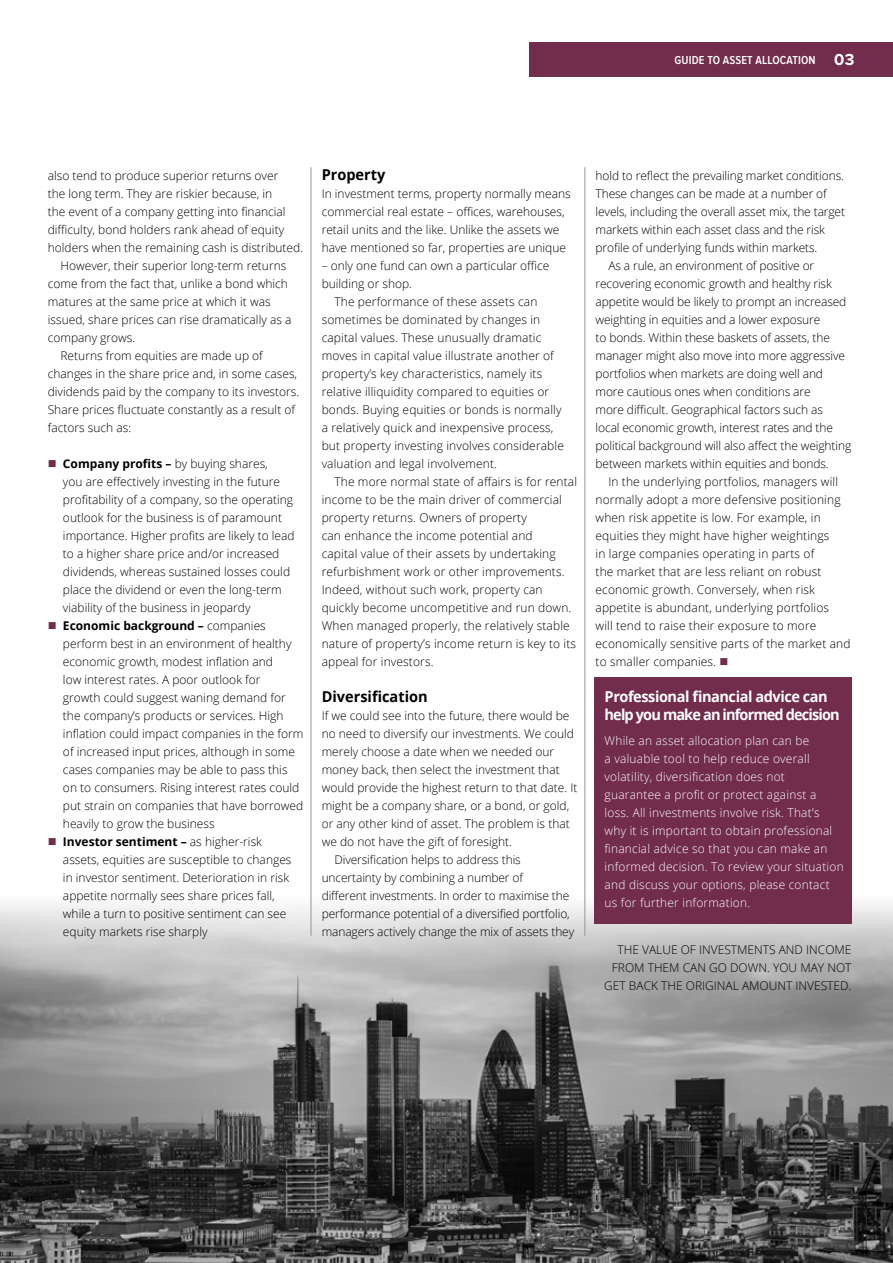
<style>
.page{position:relative;width:893px;height:1263px;background:#fff}
.page>*{position:absolute;margin:0;border:0;box-sizing:border-box;transform-origin:0 0}
.t1{font:700 15px/18px "Open Sans";letter-spacing:-.03em;color:#fff}
.t2{font:700 15px "Open Sans";color:#000}
.t3{font:300 12px/18px "Open Sans";color:#000}
.t4{font:300 12px/18px "Open Sans";letter-spacing:.02em;color:#fff}
.t5{font:600 12px "Proxima Nova Cond";letter-spacing:.01em;color:#fff}
.s1{font-family:"Proxima Nova";font-weight:700;font-size:16.5px}
.s2{color:#712d4b}
.s3{font-weight:700}
</style>
<div class="page">
<img style="left:0;top:887px;width:893px;height:376px">
<div style="left:530px;top:43px;width:363px;height:34px;background:#712d4b"></div>
<hr style="left:311px;top:167px;width:1px;height:769px;background:#939598">
<hr style="left:585px;top:167px;width:1px;height:769px;background:#939598">
<div style="left:594px;top:677px;width:257px;height:247px;background:#712d4b"></div>
<p class="t5" style="left:675px;top:54px;width:181px">GUIDE TO ASSET ALLOCATION <span class="s1">03</span></p>
<p class="t3" style="left:48px;top:166px;width:232px">also tend to produce superior returns over</p>
<p class="t3" style="left:48px;top:184px;width:226px">the long term. They are riskier because, in</p>
<p class="t3" style="left:48px;top:202px;width:239px">the event of a company getting into financial</p>
<p class="t3" style="left:48px;top:220px;width:238px">difficulty, bond holders rank ahead of equity</p>
<p class="t3" style="left:48px;top:238px;width:257px">holders when the remaining cash is distributed.</p>
<p class="t3" style="left:61px;top:256px;width:227px">However, their superior long-term returns</p>
<p class="t3" style="left:48px;top:274px;width:242px">come from the fact that, unlike a bond which</p>
<p class="t3" style="left:48px;top:292px;width:224px">matures at the same price at which it was</p>
<p class="t3" style="left:48px;top:310px;width:245px">issued, share prices can rise dramatically as a</p>
<p class="t3" style="left:48px;top:328px;width:89px">company grows.</p>
<p class="t3" style="left:61px;top:346px;width:204px">Returns from equities are made up of</p>
<p class="t3" style="left:48px;top:364px;width:251px">changes in the share price and, in some cases,</p>
<p class="t3" style="left:48px;top:382px;width:253px">dividends paid by the company to its investors.</p>
<p class="t3" style="left:48px;top:400px;width:249px">Share prices fluctuate constantly as a result of</p>
<p class="t3" style="left:48px;top:418px;width:85px">factors such as:</p>
<p class="t3" style="left:63px;top:454px;width:233px;text-indent:-15px"><span class="s2">■</span> <span class="s3">Company profits –</span> by buying shares,<br>you are effectively investing in the future profitability of a company, so the operating outlook for the business is of paramount importance. Higher profits are likely to lead to a higher share price and/or increased dividends, whereas sustained losses could place the dividend or even the long-term viability of the business in jeopardy</p>
<p class="t3" style="left:63px;top:616px;width:242px;text-indent:-15px"><span class="s2">■</span> <span class="s3">Economic background –</span> companies perform best in an environment of healthy economic growth, modest inflation and<br>low interest rates. A poor outlook for<br>growth could suggest waning demand for the company’s products or services. High inflation could impact companies in the form of increased input prices, although in some cases companies may be able to pass this on to consumers. Rising interest rates could put strain on companies that have borrowed heavily to grow the business</p>
<p class="t3" style="left:63px;top:832px;width:230px;text-indent:-15px"><span class="s2">■</span> <span class="s3">Investor sentiment –</span> as higher-risk assets, equities are susceptible to changes in investor sentiment. Deterioration in risk appetite normally sees share prices fall, while a turn to positive sentiment can see equity markets rise sharply</p>
<p class="t2" style="left:322px;top:164px;width:65px">Property</p>
<p class="t3" style="left:322px;top:184px;width:251px">In investment terms, property normally means commercial real estate – offices, warehouses, retail units and the like. Unlike the assets we have mentioned so far, properties are unique</p>
<p class="t3" style="left:322px;top:256px;width:229px">– only one fund can own a particular office building or shop.</p>
<p class="t3" style="left:322px;top:292px;width:244px;text-indent:13px">The performance of these assets can sometimes be dominated by changes in capital values. These unusually dramatic moves in capital value illustrate another of property’s key characteristics, namely its relative illiquidity compared to equities or bonds. Buying equities or bonds is normally a relatively quick and inexpensive process, but property investing involves considerable valuation and legal involvement.</p>
<p class="t3" style="left:322px;top:472px;width:257px;text-indent:13px">The more normal state of affairs is for rental income to be the main driver of commercial property returns. Owners of property<br>can enhance the income potential and<br>capital value of their assets by undertaking refurbishment work or other improvements.<br>Indeed, without such work, property can quickly become uncompetitive and run down.<br>When managed properly, the relatively stable nature of property’s income return is key to its appeal for investors.</p>
<p class="t2" style="left:322px;top:686px;width:108px">Diversification</p>
<p class="t3" style="left:322px;top:706px;width:249px">If we could see into the future, there would be</p>
<p class="t3" style="left:322px;top:724px;width:254px">no need to diversify our investments. We could</p>
<p class="t3" style="left:322px;top:742px;width:234px">merely choose a date when we needed our</p>
<p class="t3" style="left:322px;top:760px;width:240px">money back, then select the investment that</p>
<p class="t3" style="left:322px;top:778px;width:257px">would provide the highest return to that date. It</p>
<p class="t3" style="left:322px;top:796px;width:249px">might be a company share, or a bond, or gold,</p>
<p class="t3" style="left:322px;top:814px;width:250px">or any other kind of asset. The problem is that</p>
<p class="t3" style="left:322px;top:832px;width:192px">we do not have the gift of foresight.</p>
<p class="t3" style="left:334px;top:850px;width:188px">Diversification helps to address this</p>
<p class="t3" style="left:322px;top:868px;width:203px">uncertainty by combining a number of</p>
<p class="t3" style="left:322px;top:886px;width:249px">different investments. In order to maximise the</p>
<p class="t3" style="left:322px;top:904px;width:250px">performance potential of a diversified portfolio,</p>
<p class="t3" style="left:322px;top:922px;width:254px">managers actively change the mix of assets they</p>
<p class="t3" style="left:596px;top:166px;width:250px">hold to reflect the prevailing market conditions.</p>
<p class="t3" style="left:596px;top:184px;width:233px">These changes can be made at a number of</p>
<p class="t3" style="left:596px;top:202px;width:251px">levels, including the overall asset mix, the target</p>
<p class="t3" style="left:596px;top:220px;width:231px">markets within each asset class and the risk</p>
<p class="t3" style="left:596px;top:238px;width:223px">profile of underlying funds within markets.</p>
<p class="t3" style="left:608px;top:256px;width:207px">As a rule, an environment of positive or</p>
<p class="t3" style="left:596px;top:274px;width:238px">recovering economic growth and healthy risk</p>
<p class="t3" style="left:596px;top:292px;width:252px">appetite would be likely to prompt an increased</p>
<p class="t3" style="left:596px;top:310px;width:226px">weighting in equities and a lower exposure</p>
<p class="t3" style="left:596px;top:328px;width:236px">to bonds. Within these baskets of assets, the</p>
<p class="t3" style="left:596px;top:346px;width:251px">manager might also move into more aggressive</p>
<p class="t3" style="left:596px;top:364px;width:229px">portfolios when markets are doing well and</p>
<p class="t3" style="left:596px;top:382px;width:217px">more cautious ones when conditions are</p>
<p class="t3" style="left:596px;top:400px;width:229px">more difficult. Geographical factors such as</p>
<p class="t3" style="left:596px;top:418px;width:239px">local economic growth, interest rates and the</p>
<p class="t3" style="left:596px;top:436px;width:257px">political background will also affect the weighting</p>
<p class="t3" style="left:596px;top:454px;width:235px">between markets within equities and bonds.</p>
<p class="t3" style="left:608px;top:472px;width:231px">In the underlying portfolios, managers will</p>
<p class="t3" style="left:596px;top:490px;width:247px">normally adopt a more defensive positioning</p>
<p class="t3" style="left:596px;top:508px;width:227px">when risk appetite is low. For example, in</p>
<p class="t3" style="left:596px;top:526px;width:235px">equities they might have higher weightings</p>
<p class="t3" style="left:596px;top:544px;width:220px">in large companies operating in parts of</p>
<p class="t3" style="left:596px;top:562px;width:227px">the market that are less reliant on robust</p>
<p class="t3" style="left:596px;top:580px;width:221px">economic growth. Conversely, when risk</p>
<p class="t3" style="left:596px;top:598px;width:235px">appetite is abundant, underlying portfolios</p>
<p class="t3" style="left:596px;top:616px;width:222px">will tend to raise their exposure to more</p>
<p class="t3" style="left:596px;top:634px;width:256px">economically sensitive parts of the market and</p>
<p class="t3" style="left:596px;top:652px;width:134px">to smaller companies. <span class="s2">■</span></p>
<p class="t1" style="left:605px;top:687px;width:237px">Professional financial advice can help you make an informed decision</p>
<p class="t4" style="left:605px;top:732px;width:241px">While an asset allocation plan can be<br>a valuable tool to help reduce overall volatility, diversification does not guarantee a profit or protect against a loss. All investments involve risk. That’s why it is important to obtain professional financial advice so that you can make an informed decision. To review your situation and discuss your options, please contact us for further information.</p>
<p class="t3" style="left:604px;top:940px;width:249px;text-align:right">THE VALUE OF INVESTMENTS AND INCOME<br>FROM THEM CAN GO DOWN. YOU MAY NOT<br>GET BACK THE ORIGINAL AMOUNT INVESTED.</p>
</div>
